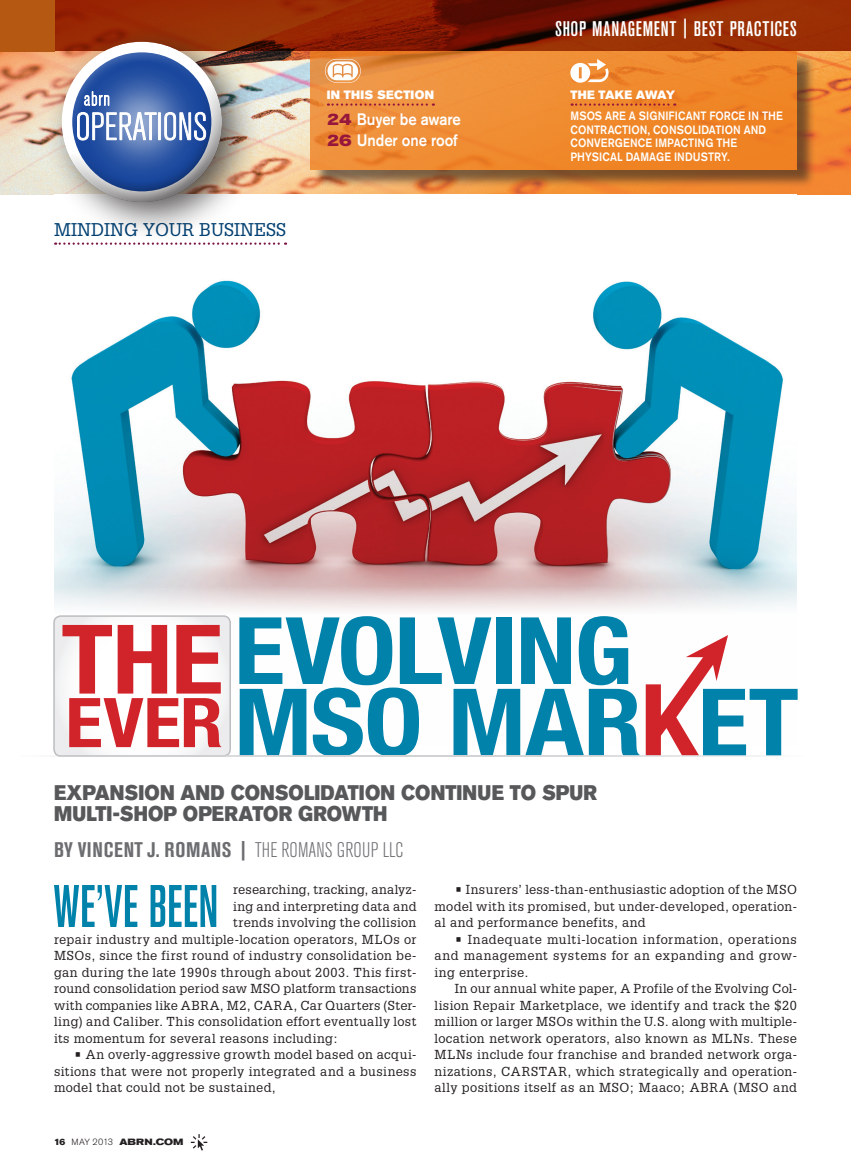
<style>
.page{position:relative;width:851px;height:1161px;background:#fff}
.page>*{position:absolute;margin:0;border:0;box-sizing:border-box;transform-origin:0 0}
.ABRN_Feature_head_1{font:700 condensed 96.15px "Helvetica Neue LT Std";color:#d1232a;scale:1.13 1}
.ABRN_Feature_head_1-2{font:700 condensed 93.15px "Helvetica Neue LT Std";letter-spacing:-.02em;color:#0082ab;scale:1.13 1}
.ABRN_Feature_head_1-3{font:700 condensed 68.7px "Helvetica Neue LT Std";color:#d1232a;scale:1.13 1}
.ABRN_Text_1_NO_INDEN{font:500 condensed 59.55px "Akzidenz Grotesk BE";color:#0082ab;scale:.9 1}
.ABRN_Feature_head_1-4{font:21px/21px "Akzidenz Grotesk BE Super";letter-spacing:.01em;color:#57585a;scale:.9 1}
.AUTHOR-BYLINE_Featur{font:700 condensed 21px "Akzidenz Grotesk BE";letter-spacing:.035em;color:#6c6d70}
.PILLAR_DESCRIPTOR{font:500 condensed 21px "Akzidenz Grotesk BE";letter-spacing:.035em;color:#fff}
.t1{font:18px "Glypha LT Std";color:#024072}
.FACTS_FIGURES__txt_9{font:500 16.5px "Akzidenz Grotesk BE";letter-spacing:-.005em;color:#fff;scale:.9 1}
.ABRN_Text_1{font:12.75px/16.5px "Glypha LT Std";letter-spacing:.035em;color:#231f20;text-align:justify}
.ABRN_Text_1_NO_INDEN-2{font:12.75px "Glypha LT Std";letter-spacing:.025em;color:#231f20}
.FACTS_FIGURES__txt_9-2{font:500 12px/13.5px "Akzidenz Grotesk BE";letter-spacing:.01em;color:#fff;scale:.9 1}
.FACTS___FIGURES_12_1{font:12px "Akzidenz Grotesk BE Super";letter-spacing:.02em;color:#fff}
.FACTS___FIGURES_12_1-2{font:12px "Akzidenz Grotesk BE Super";letter-spacing:-.005em;color:#fff}
.t2{font:700 expanded 9px "Akzidenz Grotesk BE";letter-spacing:-.01em;color:#231f20}
.s1{font-weight:700;font-stretch:expanded;color:#97173c}
.s2{font-weight:300}
.s3{font-family:"Akzidenz Grotesk BE Super";font-weight:400;font-stretch:normal}
.s4{font-weight:300;font-stretch:normal}
</style>
<div class="page">
<svg style="left:191px;top:1134px;width:16px;height:17px"></svg>
<svg style="left:0;top:51px;width:850px;height:144px;background:#e9b283"></svg>
<svg style="left:54px;top:0;width:796px;height:51px;background:#842103"></svg>
<div style="left:0;top:0;width:54px;height:51px;background:#b55812"></div>
<div style="left:313px;top:53px;width:503px;height:135px;background:#231f20;opacity:.75"></div>
<svg style="left:310px;top:51px;width:486px;height:119px;background:#ee8930"></svg>
<svg style="left:328px;top:103px;width:106px;height:3px"></svg>
<svg style="left:571px;top:103px;width:104px;height:3px"></svg>
<svg style="left:325px;top:59px;width:36px;height:24px"></svg>
<svg style="left:570px;top:59px;width:38px;height:24px"></svg>
<img style="left:54px;top:194px;width:742px;height:551px">
<svg style="left:55px;top:243px;width:231px;height:9px"></svg>
<div style="left:41px;top:19px;width:219px;height:220px;background:#231f20;opacity:.75"></div>
<div style="left:60px;top:40px;width:163px;height:118px;background:#fff;opacity:.75"></div>
<div style="left:60px;top:79px;width:163px;height:124px;background:#231f20;opacity:.75"></div>
<svg style="left:77px;top:91px;width:129px;height:56px"></svg>
<svg style="left:54px;top:616px;width:176px;height:138px"></svg>
<div style="left:53px;top:615px;width:178px;height:142px;border:2px solid #bcbdc0;border-radius:7px"></div>
<svg style="left:240px;top:635px;width:557px;height:120px"></svg>
<hr style="left:18px;top:755px;width:786px;height:2px;background:#d1d2d4">
<p class="t1" style="left:54px;top:218px;width:234px">MINDING YOUR BUSINESS</p>
<p class="t1" style="left:54px;top:226px;width:234px">MINDING YOUR BUSINESS</p>
<p class="FACTS___FIGURES_12_1" style="left:327px;top:88px;width:109px">IN THIS SECTION</p>
<p class="FACTS_FIGURES__txt_9" style="left:327px;top:109px;width:150px"><span class="s1">24</span> Buyer be aware</p>
<p class="FACTS_FIGURES__txt_9" style="left:327px;top:130px;width:147px"><span class="s1">26</span> Under one roof</p>
<p class="FACTS_FIGURES__txt_9" style="left:327px;top:109px;width:159px"><span class="s1">30</span> The Shop Profile</p>
<p class="FACTS_FIGURES__txt_9" style="left:327px;top:130px;width:160px"><span class="s1">35</span> The Pr fit M tive</p>
<p class="PILLAR_DESCRIPTOR" style="left:555px;top:18px;width:243px">SHOP MANAGEMENT | BEST PRACTICES</p>
<p class="FACTS___FIGURES_12_1-2" style="left:570px;top:88px;width:106px">THE TAKE AWAY</p>
<p class="FACTS_FIGURES__txt_9-2" style="left:570px;top:109px;width:237px">MSOS ARE A SIGNIFICANT FORCE IN THE<br>CONTRACTION, CONSOLIDATION AND<br>CONVERGENCE IMPACTING THE<br>PHYSICAL DAMAGE INDUSTRY.</p>
<p class="FACTS_FIGURES__txt_9-2" style="left:570px;top:109px;width:207px">UTATIBUS SUM FACCAB IPSUM AUT<br>V LES ILIQUAE</p>
<p class="FACTS_FIGURES__txt_9-2" style="left:570px;top:123px;width:233px;text-indent:109px">PLAMUSCIM FUGA.<br>NET LIS UT QUIAS ENDUSTEMPOS ET<br>EUM LACCABOR R MPORE</p>
<p class="ABRN_Feature_head_1" style="left:61px;top:601px;width:145px">THE</p>
<p class="ABRN_Feature_head_1-3" style="left:65px;top:681px;width:141px">EVER</p>
<p class="ABRN_Feature_head_1-2" style="left:234px;top:594px;width:354px">EVOLVING</p>
<p class="ABRN_Feature_head_1-4" style="left:54px;top:782px;width:604px">EXPANSION AND CONSOLIDATION CONTINUE TO SPUR<br>MULTI-SHOP OPERATOR GROWTH</p>
<p class="AUTHOR-BYLINE_Featur" style="left:54px;top:838px;width:351px">BY VINCENT J. ROMANS | <span class="s2">THE ROMANS GROUP LLC</span></p>
<p class="ABRN_Text_1_NO_INDEN" style="left:54px;top:873px;width:184px">WE’VE BEEN</p>
<p class="ABRN_Text_1_NO_INDEN-2" style="left:233px;top:882px;width:185px">researching, tracking, analyz-</p>
<p class="ABRN_Text_1_NO_INDEN-2" style="left:233px;top:898px;width:185px">ing and interpreting data and</p>
<p class="ABRN_Text_1_NO_INDEN-2" style="left:233px;top:915px;width:185px">trends involving the collision</p>
<p class="ABRN_Text_1_NO_INDEN-2" style="left:54px;top:931px;width:364px">repair industry and multiple-location operators, MLOs or</p>
<p class="ABRN_Text_1_NO_INDEN-2" style="left:54px;top:948px;width:364px">MSOs, since the first round of industry consolidation be-</p>
<p class="ABRN_Text_1_NO_INDEN-2" style="left:54px;top:964px;width:364px">gan during the late 1990s through about 2003. This first-</p>
<p class="ABRN_Text_1_NO_INDEN-2" style="left:54px;top:981px;width:364px">round consolidation period saw MSO platform transactions</p>
<p class="ABRN_Text_1_NO_INDEN-2" style="left:54px;top:997px;width:364px">with companies like ABRA, M2, CARA, Car Quarters (Ster-</p>
<p class="ABRN_Text_1_NO_INDEN-2" style="left:54px;top:1014px;width:364px">ling) and Caliber. This consolidation effort eventually lost</p>
<p class="ABRN_Text_1_NO_INDEN-2" style="left:54px;top:1030px;width:286px">its momentum for several reasons including:</p>
<p class="ABRN_Text_1" style="left:54px;top:1046px;width:364px;text-indent:20px">• An overly-aggressive growth model based on acqui&shy;sitions that were not properly integrated and a business model that could not be sustained,</p>
<p class="t2" style="left:54px;top:1136px;width:131px"><span class="s3">16</span> <span class="s4">May 2013</span> ABRN.COM</p>
<p class="ABRN_Text_1" style="left:434px;top:881px;width:364px;text-indent:20px">• Insurers’ less-than-enthusiastic adoption of the MSO model with its promised, but under-developed, operation&shy;al and performance benefits, and</p>
<p class="ABRN_Text_1" style="left:434px;top:930px;width:364px;text-indent:20px">• Inadequate multi-location information, operations and management systems for an expanding and grow&shy;ing enterprise.</p>
<p class="ABRN_Text_1" style="left:434px;top:980px;width:364px;text-indent:20px">In our annual white paper, A Profile of the Evolving Col&shy;lision Repair Marketplace, we identify and track the $20 million or larger MSOs within the U.S. along with multiple&shy;location network operators, also known as MLNs. These MLNs include four franchise and branded network orga&shy;nizations, CARSTAR, which strategically and operation&shy;ally positions itself as an MSO; Maaco; ABRA (MSO and</p>
</div>
